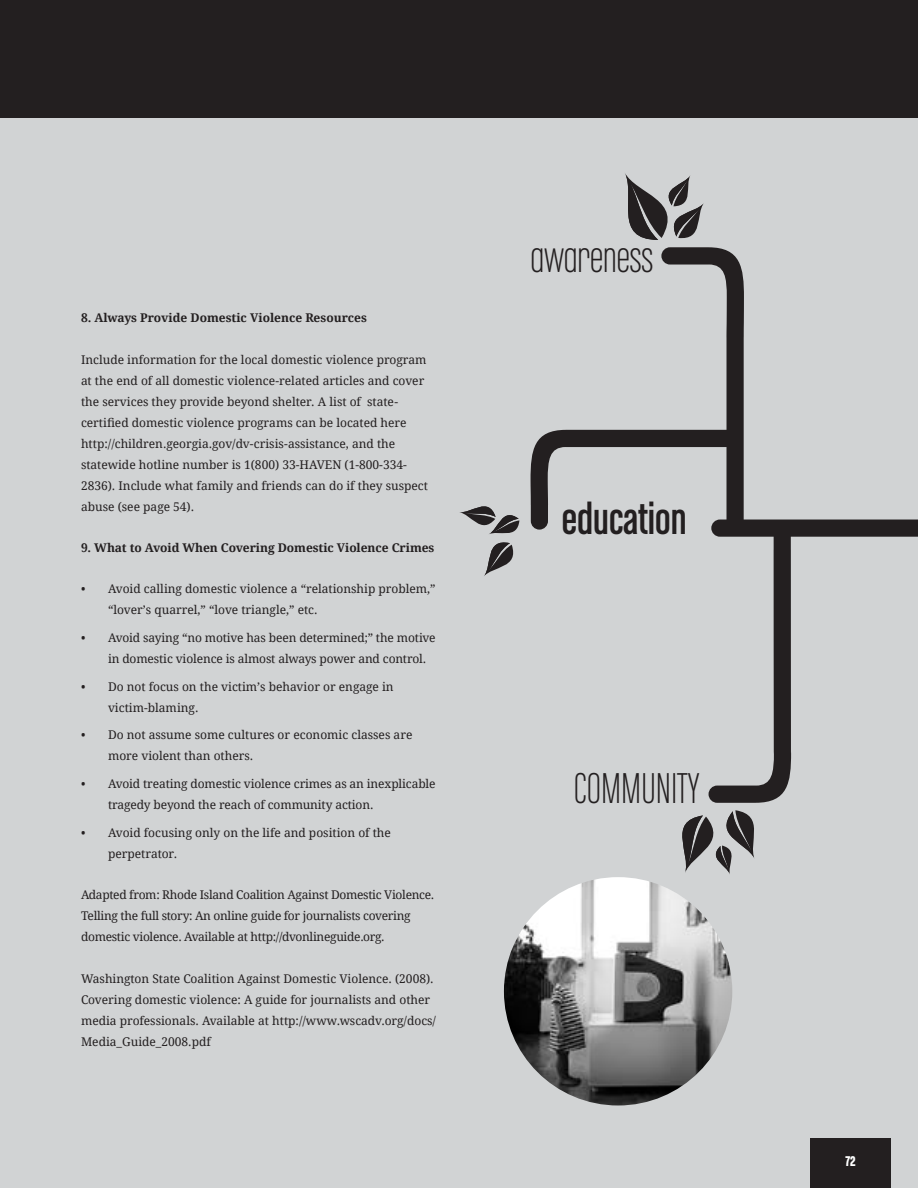
<style>
.page{position:relative;width:918px;height:1188px;background:#d1d3d4}
.page>*{position:absolute;margin:0;border:0;box-sizing:border-box;transform-origin:0 0}
.t1{font:46.8px "Chalet Comprime Cologne Sixty";color:#231f20}
.t2{font:45.75px "Chalet Comprime Milan Eighty";color:#231f20}
.t3{font:15px "Chalet Comprime Hong Kong Eighty";color:#fff}
.t4{font:12px/21px "Droid Serif";color:#231f20}
.t5{font:12px/21px "Droid Serif";letter-spacing:-.025em;color:#231f20}
.t6{font:700 12px "Droid Serif";letter-spacing:-.005em;color:#231f20}
</style>
<div class="page">
<div style="left:810px;top:1138px;width:81px;height:50px;background:#231f20"></div>
<img style="left:504px;top:877px;width:228px;height:228px;border-radius:114px">
<div style="left:0;top:0;width:918px;height:117px;background:#231f20"></div>
<svg style="left:530px;top:247px;width:388px;height:556px"></svg>
<svg style="left:682px;top:810px;width:72px;height:64px"></svg>
<svg style="left:459px;top:506px;width:61px;height:70px"></svg>
<svg style="left:625px;top:173px;width:79px;height:67px"></svg>
<p class="t6" style="left:81px;top:311px;width:288px">8. Always Provide Domestic Violence Resources</p>
<p class="t4" style="left:81px;top:349px;width:349px">Include information for the local domestic violence program at the end of all domestic violence-related articles and cover the services they provide beyond shelter. A list of state&shy;certified domestic violence programs can be located here http://children.georgia.gov/dv-crisis-assistance, and the statewide hotline number is 1(800) 33-HAVEN (1-800-334- 2836). Include what family and friends can do if they suspect abuse (see page 54).</p>
<p class="t6" style="left:81px;top:540px;width:355px">9. What to Avoid When Covering Domestic Violence Crimes</p>
<p class="t4" style="left:108px;top:579px;width:329px;text-indent:-27px">• Avoid calling domestic violence a “relationship problem,” “lover’s quarrel,” “love triangle,” etc.</p>
<p class="t4" style="left:108px;top:627px;width:329px;text-indent:-27px">• Avoid saying “no motive has been determined;” the motive in domestic violence is almost always power and control.</p>
<p class="t4" style="left:108px;top:676px;width:287px;text-indent:-27px">• Do not focus on the victim’s behavior or engage in victim-blaming.</p>
<p class="t4" style="left:108px;top:725px;width:306px;text-indent:-27px">• Do not assume some cultures or economic classes are more violent than others.</p>
<p class="t4" style="left:108px;top:774px;width:329px;text-indent:-27px">• Avoid treating domestic violence crimes as an inexplicable tragedy beyond the reach of community action.</p>
<p class="t4" style="left:108px;top:822px;width:284px;text-indent:-27px">• Avoid focusing only on the life and position of the perpetrator.</p>
<p class="t5" style="left:81px;top:885px;width:355px">Adapted from: Rhode Island Coalition Against Domestic Violence.<br>Telling the full story: An online guide for journalists covering domestic violence. Available at http://dvonlineguide.org.</p>
<p class="t4" style="left:81px;top:968px;width:357px">Washington State Coalition Against Domestic Violence. (2008).<br>Covering domestic violence: A guide for journalists and other media professionals. Available at http://www.wscadv.org/docs/ Media_Guide_2008.pdf</p>
<h2 class="t2" style="left:531px;top:232px;width:124px">awareness</h2>
<h1 class="t1" style="left:562px;top:493px;width:126px">education</h1>
<h2 class="t2" style="left:574px;top:763px;width:127px">COMMUNITY</h2>
<p class="t3" style="left:845px;top:1153px;width:12px">72</p>
</div>
